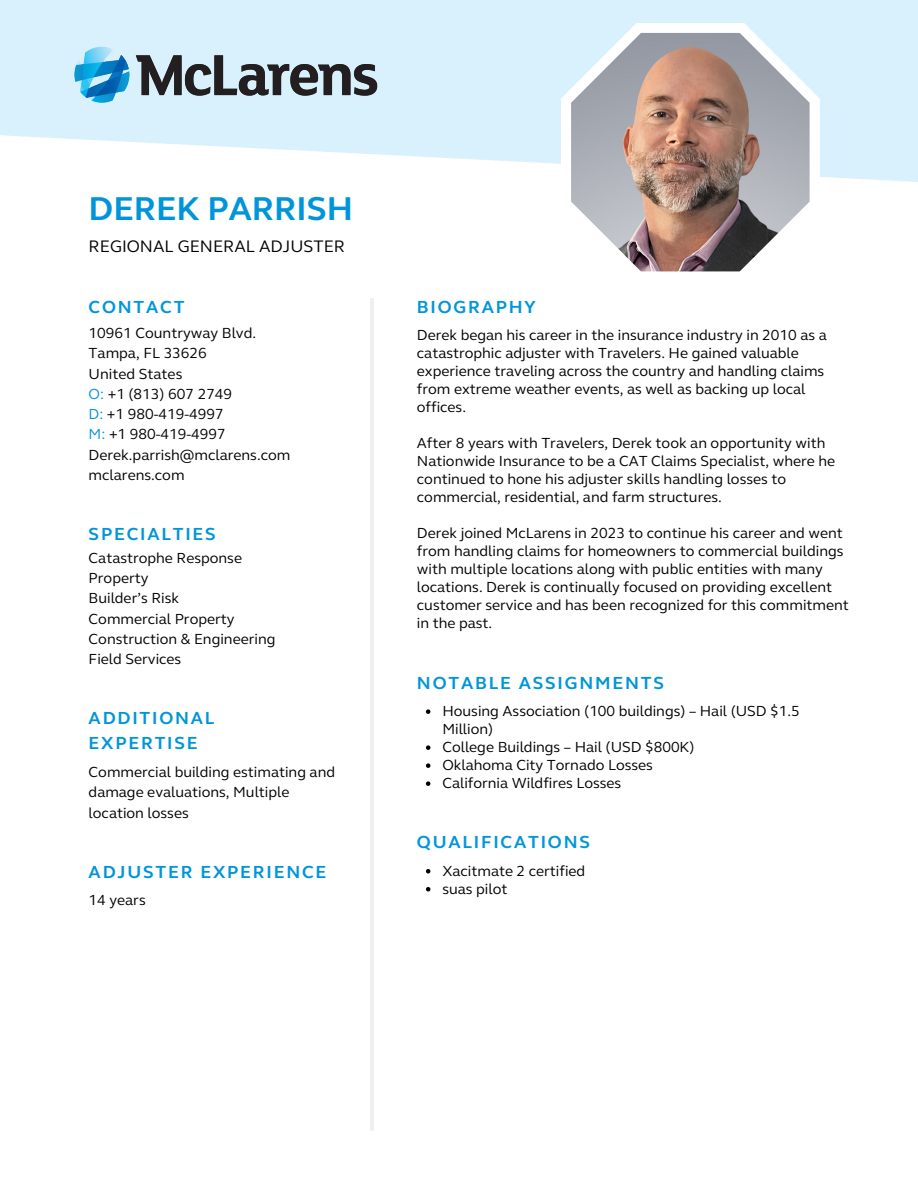
<style>
.page{position:relative;width:918px;height:1188px;background:#fff}
.page>*{position:absolute;margin:0;border:0;box-sizing:border-box;transform-origin:0 0}
.t1{font:700 33.9px "FS Elliot";color:#0095da}
.t2{font:700 18px/24.8px "FS Elliot";letter-spacing:.1em;color:#0095da}
.t3{font:17.1px "FS Elliot";color:#000}
.t4{font:15px/18px "FS Elliot";color:#000}
.s1{color:#0095da}
</style>
<div class="page">
<hr style="left:370px;top:298px;width:3px;height:832px;background:#eff0f2">
<svg style="left:561px;top:23px;width:259px;height:249px"></svg>
<img style="left:571px;top:33px;width:239px;height:238px">
<svg style="left:426px;top:709px;width:4px;height:5px"></svg>
<svg style="left:426px;top:745px;width:4px;height:5px"></svg>
<svg style="left:426px;top:763px;width:4px;height:5px"></svg>
<svg style="left:426px;top:781px;width:4px;height:5px"></svg>
<svg style="left:426px;top:869px;width:4px;height:4px"></svg>
<svg style="left:426px;top:887px;width:4px;height:4px"></svg>
<img style="left:54px;top:23px;width:344px;height:103px">
<p class="t1" style="left:89px;top:189px;width:266px">DEREK PARRISH</p>
<p class="t3" style="left:89px;top:236px;width:258px">REGIONAL GENERAL ADJUSTER</p>
<p class="t2" style="left:89px;top:295px;width:97px">CONTACT</p>
<p class="t4" style="left:89px;top:324px;width:169px">10961 Countryway Blvd.</p>
<p class="t4" style="left:89px;top:345px;width:120px">Tampa, FL 33626</p>
<p class="t4" style="left:89px;top:365px;width:95px">United States</p>
<p class="t4" style="left:89px;top:385px;width:145px"><span class="s1">O:</span> +1 (813) 607 2749</p>
<p class="t4" style="left:89px;top:405px;width:137px"><span class="s1">D:</span> +1 980-419-4997</p>
<p class="t4" style="left:89px;top:426px;width:139px"><span class="s1">M:</span> +1 980-419-4997</p>
<p class="t4" style="left:89px;top:446px;width:203px">Derek.parrish@mclarens.com</p>
<p class="t4" style="left:89px;top:466px;width:97px">mclarens.com</p>
<p class="t2" style="left:89px;top:522px;width:129px">SPECIALTIES</p>
<p class="t4" style="left:89px;top:549px;width:155px">Catastrophe Response</p>
<p class="t4" style="left:89px;top:569px;width:61px">Property</p>
<p class="t4" style="left:89px;top:590px;width:92px">Builder’s Risk</p>
<p class="t4" style="left:89px;top:610px;width:147px">Commercial Property</p>
<p class="t4" style="left:89px;top:630px;width:188px">Construction &amp; Engineering</p>
<p class="t4" style="left:89px;top:650px;width:94px">Field Services</p>
<p class="t2" style="left:417px;top:295px;width:120px">BIOGRAPHY</p>
<p class="t4" style="left:417px;top:327px;width:411px">Derek began his career in the insurance industry in 2010 as a catastrophic adjuster with Travelers. He gained valuable experience traveling across the country and handling claims from extreme weather events, as well as backing up local offices.</p>
<p class="t4" style="left:417px;top:435px;width:420px">After 8 years with Travelers, Derek took an opportunity with Nationwide Insurance to be a CAT Claims Specialist, where he continued to hone his adjuster skills handling losses to commercial, residential, and farm structures.</p>
<p class="t4" style="left:417px;top:525px;width:433px">Derek joined McLarens in 2023 to continue his career and went from handling claims for homeowners to commercial buildings with multiple locations along with public entities with many locations. Derek is continually focused on providing excellent customer service and has been recognized for this commitment in the past.</p>
<p class="t2" style="left:417px;top:670px;width:248px">NOTABLE ASSIGNMENTS</p>
<p class="t2" style="left:89px;top:706px;width:127px">ADDITIONAL<br>EXPERTISE</p>
<p class="t4" style="left:442px;top:702px;width:359px">Housing Association (100 buildings) – Hail (USD $1.5<br>Million)</p>
<p class="t4" style="left:442px;top:738px;width:254px">College Buildings – Hail (USD $800K)</p>
<p class="t4" style="left:442px;top:756px;width:212px">Oklahoma City Tornado Losses</p>
<p class="t4" style="left:442px;top:774px;width:180px">California Wildfires Losses</p>
<p class="t4" style="left:89px;top:762px;width:248px;line-height:20.2px">Commercial building estimating and damage evaluations, Multiple location losses</p>
<p class="t2" style="left:89px;top:859px;width:239px">ADJUSTER EXPERIENCE</p>
<p class="t4" style="left:89px;top:891px;width:59px">14 years</p>
<p class="t2" style="left:417px;top:830px;width:175px">QUALIFICATIONS</p>
<p class="t4" style="left:442px;top:862px;width:144px">Xacitmate 2 certified</p>
<p class="t4" style="left:442px;top:880px;width:67px">suas pilot</p>
</div>
